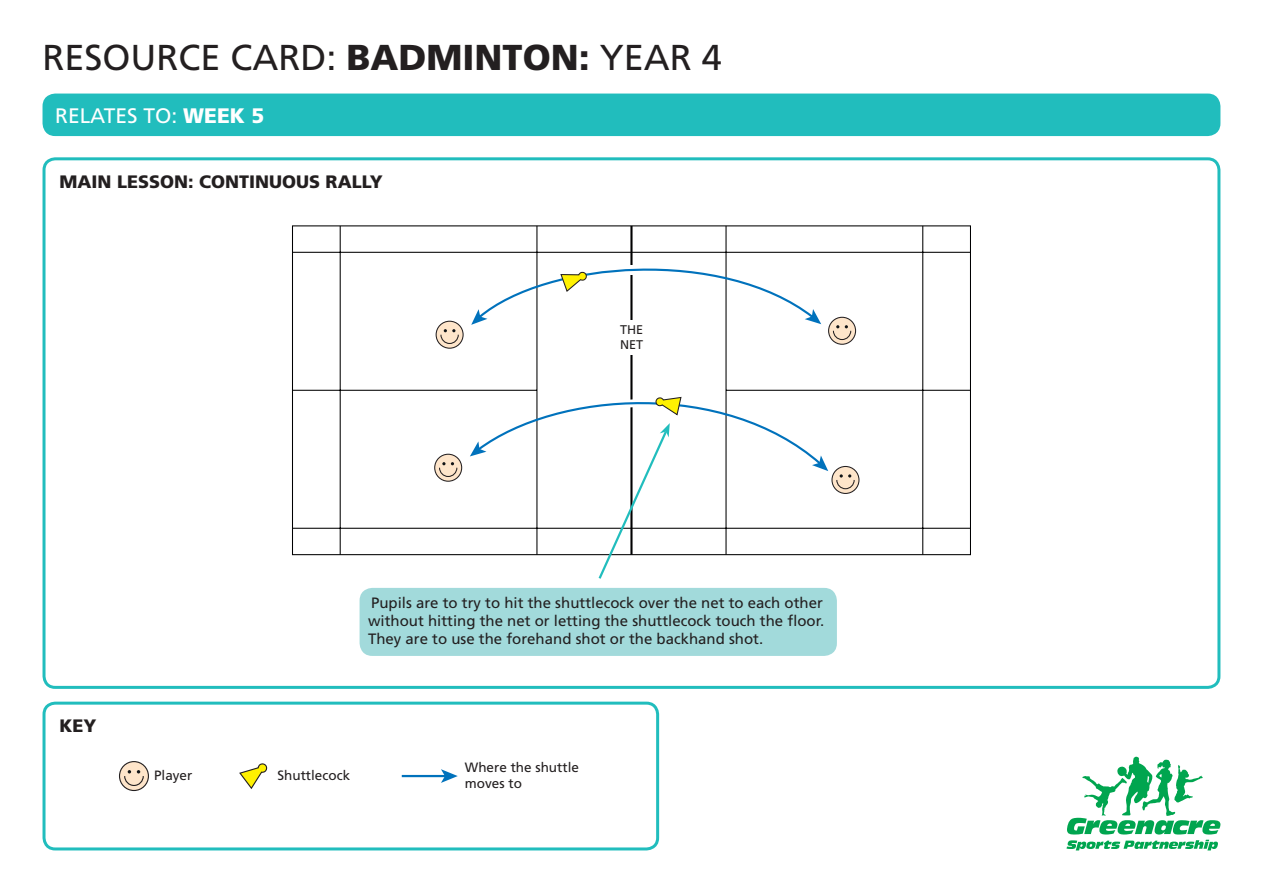
<style>
.page{position:relative;width:1263px;height:893px;background:#fff}
.page>*{position:absolute;margin:0;border:0;box-sizing:border-box;transform-origin:0 0}
.t1{font:36px "Frutiger CE";color:#231f20}
.t2{font:21px "Frutiger CE";color:#fff}
.t3{font:900 18px "Frutiger CE";color:#231f20}
.t4{font:15px/18px "Frutiger CE";color:#231f20;text-align:justify}
.t5{font:13.5px/16.2px "Frutiger LT";color:#231f20}
.t6{font:12.6px/15.1px "Frutiger LT";color:#231f20}
.s1{font-weight:900}
</style>
<div class="page">
<svg style="left:1066px;top:840px;width:152px;height:10px"></svg>
<svg style="left:1067px;top:757px;width:153px;height:77px"></svg>
<div style="left:43px;top:94px;width:1177px;height:42px;background:#21bdbd;border-radius:13px"></div>
<hr style="left:630px;top:226px;width:2px;height:329px;background:#000001">
<hr style="left:536px;top:226px;width:1px;height:329px;background:#000001">
<hr style="left:292px;top:390px;width:245px;height:1px;background:#000001">
<hr style="left:340px;top:226px;width:1px;height:329px;background:#000001">
<hr style="left:725px;top:226px;width:1px;height:329px;background:#000001">
<hr style="left:726px;top:390px;width:244px;height:1px;background:#000001">
<hr style="left:922px;top:226px;width:1px;height:329px;background:#000001">
<hr style="left:292px;top:252px;width:678px;height:1px;background:#000001">
<hr style="left:292px;top:528px;width:678px;height:1px;background:#000001">
<div style="left:619px;top:321px;width:25px;height:34px;background:#fff"></div>
<svg style="left:435px;top:320px;width:29px;height:29px"></svg>
<svg style="left:828px;top:316px;width:29px;height:29px"></svg>
<svg style="left:434px;top:453px;width:29px;height:29px"></svg>
<svg style="left:471px;top:248px;width:350px;height:77px"></svg>
<div style="left:43px;top:157px;width:1177px;height:532px;border:3px solid #21bdbd;border-radius:11px"></div>
<svg style="left:119px;top:761px;width:30px;height:31px"></svg>
<hr style="left:402px;top:775px;width:44px;height:2px;background:#0072bc">
<svg style="left:441px;top:769px;width:17px;height:14px"></svg>
<svg style="left:239px;top:763px;width:29px;height:26px"></svg>
<div style="left:43px;top:702px;width:616px;height:148px;border:3px solid #21bdbd;border-radius:11px"></div>
<div style="left:360px;top:588px;width:477px;height:68px;background:#a2dadb;border-radius:13px"></div>
<svg style="left:470px;top:380px;width:390px;height:199px"></svg>
<h1 class="t1" style="left:43px;top:37px;width:681px">RESOURCE CARD: <span class="s1">BADMINTON:</span> YEAR 4</h1>
<h2 class="t2" style="left:55px;top:103px;width:211px">RELATES TO: <span class="s1">WEEK 5</span></h2>
<p class="t3" style="left:60px;top:171px;width:325px">MAIN LESSON: CONTINUOUS RALLY</p>
<p class="t6" style="left:620px;top:322px;width:25px">THE<br>NET</p>
<p class="t3" style="left:60px;top:715px;width:38px">KEY</p>
<p class="t4" style="left:368px;top:594px;width:458px">Pupils are to try to hit the shuttlecock over the net to each other without hitting the net or letting the shuttlecock touch the floor.<br>They are to use the forehand shot or the backhand shot.</p>
<p class="t5" style="left:154px;top:767px;width:40px">Player</p>
<p class="t5" style="left:277px;top:767px;width:74px">Shuttlecock</p>
<p class="t5" style="left:465px;top:759px;width:116px">Where the shuttle moves to</p>
</div>
